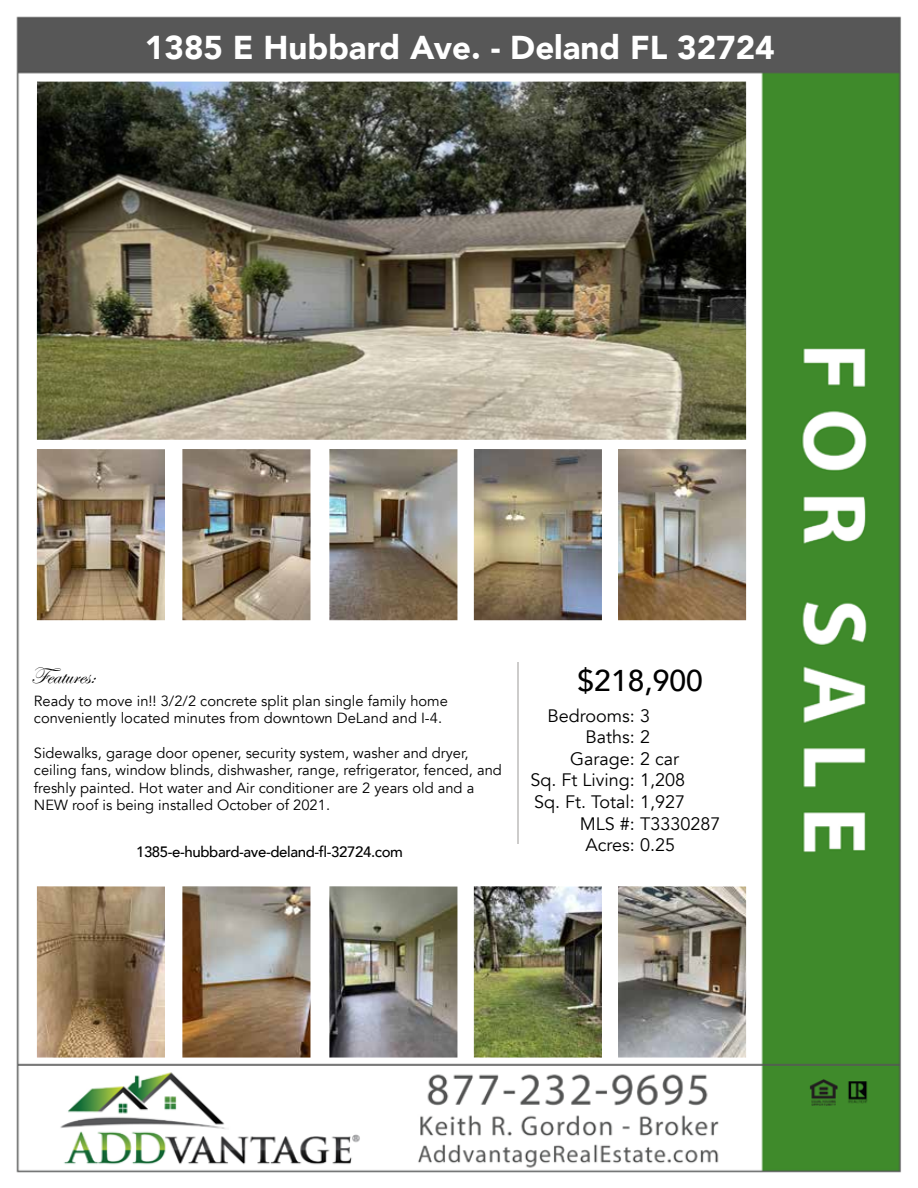
<style>
.page{position:relative;width:918px;height:1188px;background:#fff}
.page>*{position:absolute;margin:0;border:0;box-sizing:border-box;transform-origin:0 0}
.t1{font:900 33px "Avenir";color:#fff}
.t2{font:500 30px "Avenir";color:#000}
.t3{font:24px "Edwardian Script ITC";color:#000}
.t4{font:18px "Avenir";color:#000}
.t5{font:500 15px "Avenir";letter-spacing:-.025em;color:#000}
.t6{font:14.7px/17.4px "Avenir";color:#000}
</style>
<div class="page">
<img style="left:16px;top:16px;width:885px;height:1157px">
<hr style="left:517px;top:662px;width:1px;height:182px;background:#cdcccb">
<img style="left:37px;top:82px;width:709px;height:358px">
<img style="left:37px;top:449px;width:128px;height:171px">
<img style="left:37px;top:886px;width:128px;height:172px">
<img style="left:182px;top:449px;width:128px;height:171px">
<img style="left:182px;top:886px;width:128px;height:172px">
<img style="left:329px;top:449px;width:128px;height:171px">
<img style="left:329px;top:886px;width:128px;height:172px">
<img style="left:474px;top:449px;width:128px;height:171px">
<img style="left:474px;top:886px;width:128px;height:172px">
<img style="left:618px;top:449px;width:128px;height:171px">
<img style="left:618px;top:886px;width:128px;height:172px">
<h1 class="t1" style="left:145px;top:19px;width:631px">1385 E Hubbard Ave. - Deland FL 32724</h1>
<h3 class="t3" style="left:31px;top:662px;width:66px">Features:</h3>
<p class="t6" style="left:34px;top:692px;width:416px">Ready to move in!! 3/2/2 concrete split plan single family home conveniently located minutes from downtown DeLand and I-4.</p>
<p class="t6" style="left:34px;top:744px;width:469px">Sidewalks, garage door opener, security system, washer and dryer, ceiling fans, window blinds, dishwasher, range, refrigerator, fenced, and freshly painted. Hot water and Air conditioner are 2 years old and a NEW roof is being installed October of 2021.</p>
<p class="t5" style="left:136px;top:838px;width:269px">1385-e-hubbard-ave-deland-fl-32724.com</p>
<h2 class="t2" style="left:578px;top:655px;width:127px">$218,900</h2>
<p class="t4" style="left:547px;top:705px;width:104px">Bedrooms: 3</p>
<p class="t4" style="left:585px;top:726px;width:66px">Baths: 2</p>
<p class="t4" style="left:570px;top:748px;width:111px">Garage: 2 car</p>
<p class="t4" style="left:530px;top:769px;width:156px">Sq. Ft Living: 1,208</p>
<p class="t4" style="left:534px;top:791px;width:153px">Sq. Ft. Total: 1,927</p>
<p class="t4" style="left:580px;top:813px;width:142px">MLS #: T3330287</p>
<p class="t4" style="left:585px;top:834px;width:91px">Acres: 0.25</p>
</div>
